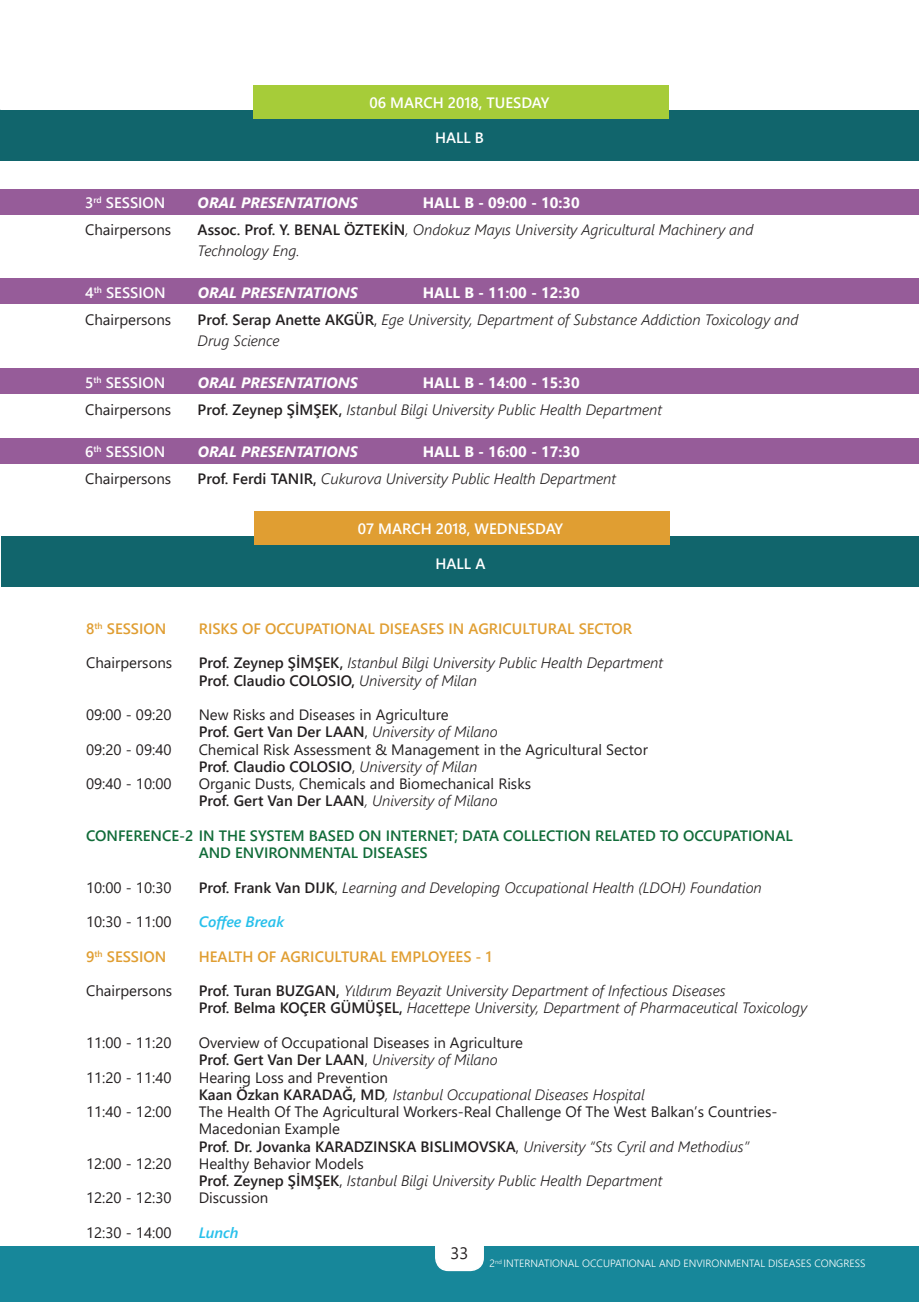
<style>
.page{position:relative;width:919px;height:1302px;background:#fff}
.page>*{position:absolute;margin:0;border:0;box-sizing:border-box;transform-origin:0 0}
.t1{font:16.5px "Segoe UI";color:#231f20}
.Paragraph_Style_1{font:italic 300 15px/21px "Segoe UI";color:#231f20}
.Paragraph_Style_1-2{font:15px/17.2px "Segoe UI";color:#231f20}
.Paragraph_Style_1-3{font:600 15px "Segoe UI";color:#231f20}
.Paragraph_Style_1-4{font:600 15px "Segoe UI";color:#e09e32}
.Paragraph_Style_1-5{font:600 15px/17.2px "Segoe UI";color:#116c39}
.Paragraph_Style_1-6{font:600 15px "Segoe UI";color:#fff}
.Paragraph_Style_1-7{font:italic 700 15px "Segoe UI";color:#fff}
.Paragraph_Style_1-8{font:700 15px "Segoe UI";color:#fff}
.Paragraph_Style_1-9{font:italic 600 15px "Segoe UI";color:#28c0eb}
.t2{font:300 10.5px "Segoe UI";color:#fff}
.s1{font-weight:600;font-style:normal}
.s2{font-weight:400;font-style:normal}
.s3{font-weight:400}
.s4{font-weight:300;font-style:italic}
</style>
<div class="page">
<div style="left:0;top:1246px;width:918px;height:55px;background:#17879a"></div>
<div style="left:436px;top:1222px;width:47px;height:48px;background:#fff;border-radius:13px"></div>
<div style="left:435px;top:1221px;width:49px;height:49px;border:2px solid #fff;border-radius:13px"></div>
<div style="left:0;top:189px;width:918px;height:26px;background:#965c99"></div>
<div style="left:0;top:278px;width:918px;height:26px;background:#965c99"></div>
<div style="left:0;top:368px;width:918px;height:25px;background:#965c99"></div>
<div style="left:0;top:438px;width:918px;height:25px;background:#965c99"></div>
<div style="left:0;top:110px;width:918px;height:50px;background:#11656c"></div>
<div style="left:253px;top:86px;width:415px;height:33px;background:#a6cc39"></div>
<div style="left:1px;top:536px;width:917px;height:50px;background:#11656c"></div>
<div style="left:254px;top:511px;width:415px;height:34px;background:#e09e32"></div>
<p class="Paragraph_Style_1-6" style="left:369px;top:89px;width:182px">06 MARCH 2018, TUESDAY</p>
<p class="Paragraph_Style_1-6" style="left:435px;top:123px;width:50px">HALL B</p>
<p class="Paragraph_Style_1-6" style="left:85px;top:188px;width:82px">3<sup>rd</sup> SESSION</p>
<p class="Paragraph_Style_1-7" style="left:198px;top:190px;width:162px">ORAL PRESENTATIONS</p>
<p class="Paragraph_Style_1-8" style="left:423px;top:188px;width:158px">HALL B - 09:00 - 10:30</p>
<p class="Paragraph_Style_1-2" style="left:85px;top:219px;width:88px">Chairpersons</p>
<p class="Paragraph_Style_1" style="left:198px;top:217px;width:557px"><span class="s1">Assoc. Prof. Y. BENAL ÖZTEKİN</span>, Ondokuz Mayıs University Agricultural Machinery and<br>Technology Eng.</p>
<p class="Paragraph_Style_1-6" style="left:85px;top:278px;width:82px">4<sup>th</sup> SESSION</p>
<p class="Paragraph_Style_1-7" style="left:198px;top:280px;width:162px">ORAL PRESENTATIONS</p>
<p class="Paragraph_Style_1-8" style="left:423px;top:278px;width:158px">HALL B - 11:00 - 12:30</p>
<p class="Paragraph_Style_1-2" style="left:85px;top:309px;width:88px">Chairpersons</p>
<p class="Paragraph_Style_1" style="left:198px;top:307px;width:602px"><span class="s1">Prof. Serap Anette AKGÜR</span><span class="s2">,</span> Ege University, Department of Substance Addiction Toxicology and<br>Drug Science</p>
<p class="Paragraph_Style_1-6" style="left:85px;top:368px;width:82px">5<sup>th</sup> SESSION</p>
<p class="Paragraph_Style_1-7" style="left:198px;top:370px;width:162px">ORAL PRESENTATIONS</p>
<p class="Paragraph_Style_1-8" style="left:423px;top:368px;width:158px">HALL B - 14:00 - 15:30</p>
<p class="Paragraph_Style_1-2" style="left:85px;top:399px;width:88px">Chairpersons</p>
<p class="Paragraph_Style_1" style="left:198px;top:397px;width:466px"><span class="s1">Prof. Zeynep ŞİMŞEK,</span> Istanbul Bilgi University Public Health Department</p>
<p class="Paragraph_Style_1-6" style="left:85px;top:437px;width:82px">6<sup>th</sup> SESSION</p>
<p class="Paragraph_Style_1-7" style="left:198px;top:439px;width:162px">ORAL PRESENTATIONS</p>
<p class="Paragraph_Style_1-8" style="left:423px;top:437px;width:158px">HALL B - 16:00 - 17:30</p>
<p class="Paragraph_Style_1-2" style="left:85px;top:468px;width:88px">Chairpersons</p>
<p class="Paragraph_Style_1" style="left:198px;top:466px;width:420px"><span class="s1">Prof. Ferdi TANIR,</span> Cukurova University Public Health Department</p>
<p class="Paragraph_Style_1-6" style="left:358px;top:514px;width:207px">07 MARCH 2018, WEDNESDAY</p>
<p class="Paragraph_Style_1-6" style="left:435px;top:549px;width:51px">HALL A</p>
<p class="Paragraph_Style_1-4" style="left:86px;top:614px;width:82px">8<sup>th</sup> SESSION</p>
<p class="Paragraph_Style_1-4" style="left:199px;top:614px;width:435px">RISKS OF OCCUPATIONAL DISEASES IN AGRICULTURAL SECTOR</p>
<p class="Paragraph_Style_1-2" style="left:86px;top:653px;width:88px">Chairpersons</p>
<p class="Paragraph_Style_1" style="left:199px;top:652px;width:466px;line-height:17.2px"><span class="s1">Prof. Zeynep ŞİMŞEK,</span> Istanbul Bilgi University Public Health Department<br><span class="s1">Prof. Claudio COLOSIO,</span> University of Milan</p>
<p class="Paragraph_Style_1-2" style="left:86px;top:704px;width:87px">09:00 - 09:20</p>
<p class="Paragraph_Style_1-2" style="left:199px;top:704px;width:251px">New Risks and Diseases in Agriculture</p>
<p class="Paragraph_Style_1-3" style="left:199px;top:717px;width:300px">Prof. Gert Van Der LAAN<span class="s3">,</span> <span class="s4">University of Milano</span></p>
<p class="Paragraph_Style_1-2" style="left:86px;top:739px;width:87px">09:20 - 09:40</p>
<p class="Paragraph_Style_1-2" style="left:199px;top:739px;width:451px">Chemical Risk Assessment &amp; Management in the Agricultural Sector</p>
<p class="Paragraph_Style_1-3" style="left:199px;top:752px;width:280px">Prof. Claudio COLOSIO<span class="s3">,</span> <span class="s4">University of Milan</span></p>
<p class="Paragraph_Style_1-2" style="left:86px;top:773px;width:87px">09:40 - 10:00</p>
<p class="Paragraph_Style_1-2" style="left:199px;top:773px;width:334px">Organic Dusts, Chemicals and Biomechanical Risks</p>
<p class="Paragraph_Style_1-3" style="left:199px;top:786px;width:300px">Prof. Gert Van Der LAAN<span class="s4">, University of Milano</span></p>
<p class="Paragraph_Style_1-5" style="left:199px;top:825px;width:595px;text-indent:-112px">CONFERENCE-2 IN THE SYSTEM BASED ON INTERNET; DATA COLLECTION RELATED TO OCCUPATIONAL<br>AND ENVIRONMENTAL DISEASES</p>
<p class="Paragraph_Style_1-2" style="left:86px;top:877px;width:87px">10:00 - 10:30</p>
<p class="Paragraph_Style_1" style="left:199px;top:875px;width:564px"><span class="s1">Prof. Frank Van DIJK</span><span class="s2">,</span> Learning and Developing Occupational Health (LDOH) Foundation</p>
<p class="Paragraph_Style_1-2" style="left:86px;top:911px;width:87px">10:30 - 11:00</p>
<p class="Paragraph_Style_1-9" style="left:199px;top:909px;width:87px">Coffee Break</p>
<p class="Paragraph_Style_1-4" style="left:86px;top:942px;width:82px">9<sup>th</sup> SESSION</p>
<p class="Paragraph_Style_1-4" style="left:199px;top:942px;width:294px">HEALTH OF AGRICULTURAL EMPLOYEES - 1</p>
<p class="Paragraph_Style_1-2" style="left:86px;top:980px;width:88px">Chairpersons</p>
<p class="Paragraph_Style_1" style="left:199px;top:980px;width:610px;line-height:17.2px"><span class="s1">Prof. Turan BUZGAN,</span> Yıldırım Beyazit University Department of Infectious Diseases<br><span class="s1">Prof. Belma KOÇER GÜMÜŞEL,</span> Hacettepe University, Department of Pharmaceutical Toxicology</p>
<p class="Paragraph_Style_1-2" style="left:86px;top:1032px;width:87px">11:00 - 11:20</p>
<p class="Paragraph_Style_1-2" style="left:199px;top:1032px;width:326px">Overview of Occupational Diseases in Agriculture</p>
<p class="Paragraph_Style_1-3" style="left:199px;top:1045px;width:300px">Prof. Gert Van Der LAAN<span class="s3">,</span> <span class="s4">University of Milano</span></p>
<p class="Paragraph_Style_1-2" style="left:86px;top:1067px;width:87px">11:20 - 11:40</p>
<p class="Paragraph_Style_1-2" style="left:199px;top:1067px;width:191px">Hearing Loss and Prevention</p>
<p class="Paragraph_Style_1" style="left:199px;top:1082px;width:447px"><span class="s1">Kaan Özkan KARADAĞ, MD</span>, Istanbul Occupational Diseases Hospital</p>
<p class="Paragraph_Style_1-2" style="left:86px;top:1101px;width:87px">11:40 - 12:00</p>
<p class="Paragraph_Style_1-2" style="left:199px;top:1101px;width:580px">The Health Of The Agricultural Workers-Real Challenge Of The West Balkan’s Countries-<br>Macedonian Example</p>
<p class="Paragraph_Style_1-3" style="left:199px;top:1131px;width:552px">Prof. Dr. Jovanka KARADZINSKA BISLIMOVSKA<span class="s3">,</span> <span class="s4">University “Sts Cyril and Methodius’’</span></p>
<p class="Paragraph_Style_1-2" style="left:86px;top:1153px;width:87px">12:00 - 12:20</p>
<p class="Paragraph_Style_1-2" style="left:199px;top:1153px;width:167px">Healthy Behavior Models</p>
<p class="Paragraph_Style_1" style="left:199px;top:1168px;width:465px"><span class="s1">Prof. Zeynep ŞİMŞEK</span><span class="s2">,</span> Istanbul Bilgi University Public Health Department</p>
<p class="Paragraph_Style_1-2" style="left:86px;top:1187px;width:87px">12:20 - 12:30</p>
<p class="Paragraph_Style_1-2" style="left:199px;top:1187px;width:71px">Discussion</p>
<p class="Paragraph_Style_1-2" style="left:86px;top:1222px;width:87px">12:30 - 14:00</p>
<p class="Paragraph_Style_1-9" style="left:199px;top:1220px;width:41px">Lunch</p>
<p class="t1" style="left:450px;top:1236px;width:19px">33</p>
<p class="t2" style="left:489px;top:1253px;width:377px">2<sup>nd</sup> INTERNATIONAL OCCUPATIONAL AND ENVIRONMENTAL DISEASES CONGRESS</p>
</div>
